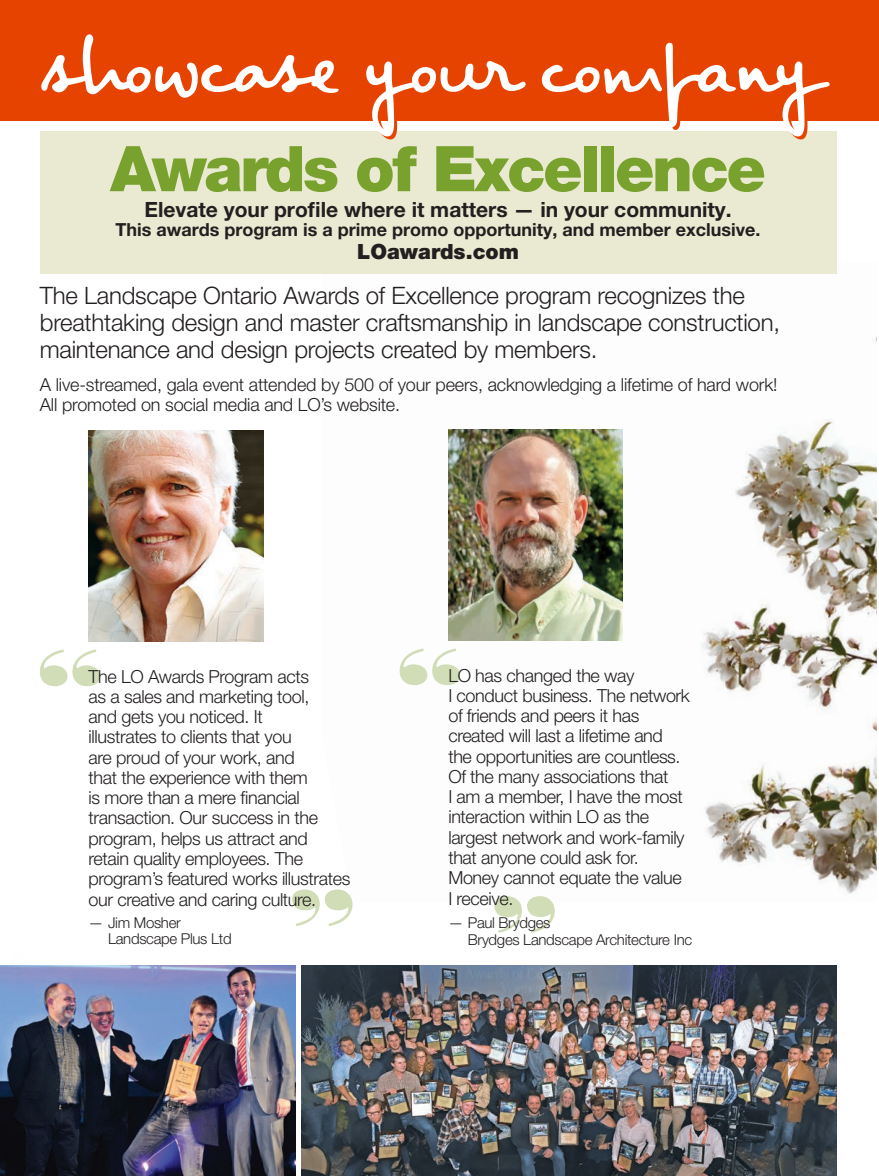
<style>
.page{position:relative;width:879px;height:1176px;background:#fff}
.page>*{position:absolute;margin:0;border:0;box-sizing:border-box;transform-origin:0 0}
.t1{font:70.5px "Big River Script";letter-spacing:-.01em;color:#fff}
.t2{font:900 63px "Helvetica Neue";letter-spacing:-.04em;color:#78a22d}
.t3{font:300 24px/27px "Helvetica Neue LT";letter-spacing:-.01em;color:#231f20}
.t4{font:700 21px "Helvetica Neue";color:#231f20}
.t5{font:900 21px "Helvetica Neue";color:#231f20}
.t6{font:300 18px/20.2px "Helvetica Neue LT";letter-spacing:-.02em;color:#231f20}
.t7{font:700 18px "Helvetica Neue";color:#231f20}
.t8{font:300 15px/16.5px "Helvetica Neue LT";letter-spacing:-.02em;color:#231f20}
</style>
<div class="page">
<img style="left:399px;top:263px;width:478px;height:631px">
<div style="left:40px;top:131px;width:796px;height:143px;background:#eae9d1"></div>
<div style="left:0;top:0;width:879px;height:121px;background:#e74300"></div>
<img style="left:88px;top:430px;width:175px;height:211px">
<svg style="left:292px;top:889px;width:61px;height:36px"></svg>
<svg style="left:40px;top:649px;width:60px;height:37px"></svg>
<img style="left:448px;top:429px;width:175px;height:211px">
<svg style="left:494px;top:896px;width:61px;height:36px"></svg>
<svg style="left:400px;top:648px;width:60px;height:37px"></svg>
<img style="left:0;top:965px;width:295px;height:210px">
<img style="left:302px;top:965px;width:534px;height:210px">
<h1 class="t1" style="left:40px;top:26px;width:791px">showcase your company</h1>
<h2 class="t2" style="left:110px;top:131px;width:657px">Awards of Excellence</h2>
<p class="t4" style="left:144px;top:196px;width:589px">Elevate your profile where it matters — in your community.</p>
<p class="t7" style="left:116px;top:219px;width:646px">This awards program is a prime promo opportunity, and member exclusive.</p>
<p class="t5" style="left:357px;top:239px;width:163px">LOawards.com</p>
<h3 class="t3" style="left:40px;top:282px;width:742px">The Landscape Ontario Awards of Excellence program recognizes the breathtaking design and master craftsmanship in landscape construction, maintenance and design projects created by members.</h3>
<p class="t6" style="left:40px;top:375px;width:739px;line-height:19.5px">A live-streamed, gala event attended by 500 of your peers, acknowledging a lifetime of hard work!<br>All promoted on social media and LO’s website.</p>
<p class="t6" style="left:89px;top:665px;width:263px">The LO Awards Program acts<br>as a sales and marketing tool,<br>and gets you noticed. It<br>illustrates to clients that you<br>are proud of your work, and<br>that the experience with them<br>is more than a mere financial transaction. Our success in the program, helps us attract and retain quality employees. The program’s featured works illustrates our creative and caring culture.</p>
<p class="t8" style="left:108px;top:913px;width:125px;text-indent:-20px">— Jim Mosher<br>Landscape Plus Ltd</p>
<p class="t6" style="left:448px;top:664px;width:243px">LO has changed the way<br>I conduct business. The network of friends and peers it has created will last a lifetime and the opportunities are countless.<br>Of the many associations that<br>I am a member, I have the most interaction within LO as the largest network and work-family that anyone could ask for.<br>Money cannot equate the value<br>I receive.</p>
<p class="t8" style="left:468px;top:913px;width:226px;line-height:17.2px;text-indent:-20px">— Paul Brydges<br>Brydges Landscape Architecture Inc</p>
</div>
